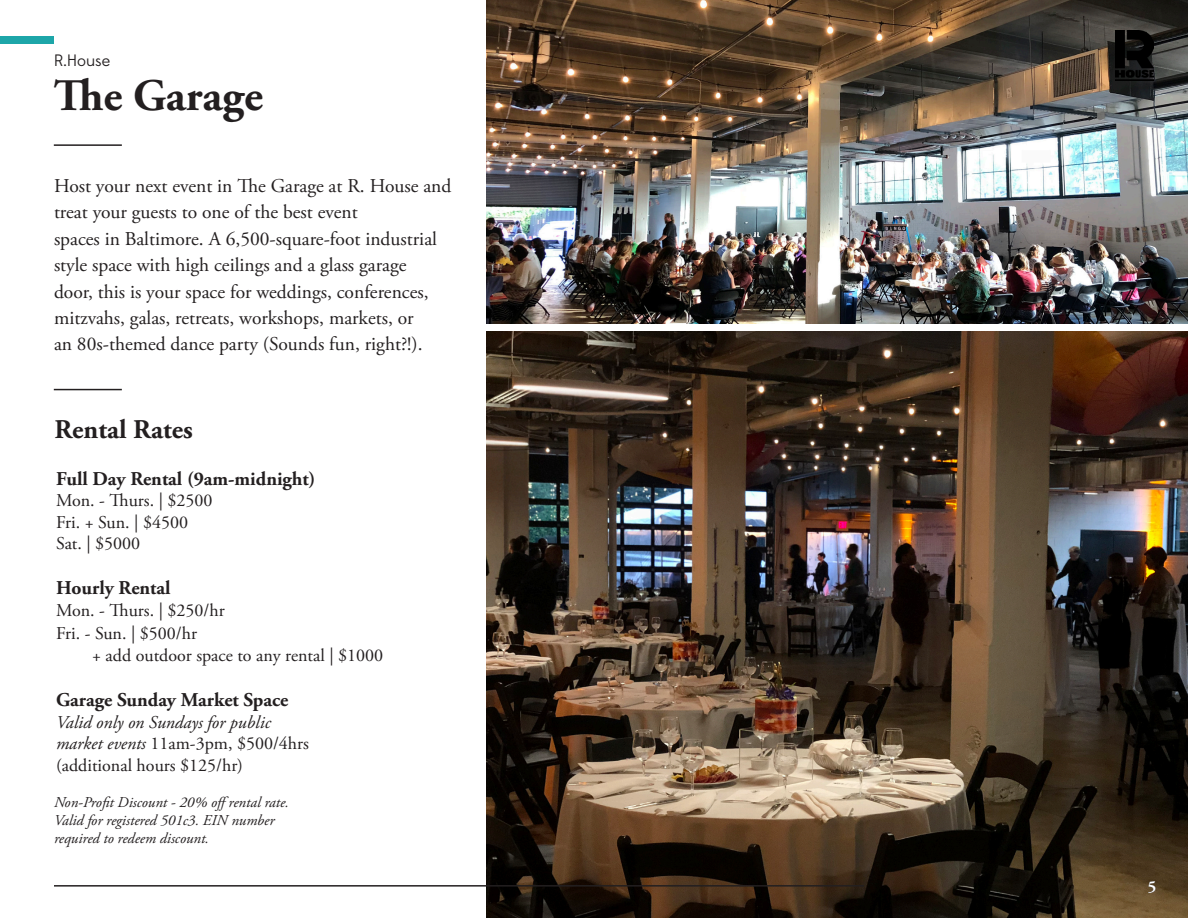
<style>
.page{position:relative;width:1188px;height:918px;background:#fff}
.page>*{position:absolute;margin:0;border:0;box-sizing:border-box;transform-origin:0 0}
.t1{font:700 45px "Adobe Garamond Pro";color:#231f20}
.t2{font:700 27px "Adobe Garamond Pro";color:#231f20}
.t3{font:19.5px/26.4px "Adobe Garamond Pro";color:#231f20}
.t4{font:700 19.5px "Adobe Garamond Pro";color:#231f20}
.t5{font:18px "Adobe Garamond Pro";color:#231f20}
.t6{font:italic 18px "Adobe Garamond Pro";color:#231f20}
.t7{font:16.5px "Edmondsans";color:#231f20}
.t8{font:700 16.5px "Adobe Garamond Pro";color:#fff}
.t9{font:italic 15px/18px "Adobe Garamond Pro";color:#231f20}
.s1{font-style:italic}
</style>
<div class="page">
<hr style="left:54px;top:144px;width:68px;height:2px;background:#231f20">
<hr style="left:54px;top:389px;width:68px;height:1px;background:#231f20">
<div style="left:0;top:36px;width:54px;height:7px;background:#1da6a9"></div>
<img style="left:486px;top:0;width:702px;height:324px">
<img style="left:486px;top:332px;width:702px;height:586px">
<hr style="left:54px;top:885px;width:810px;height:2px;background:#231f20">
<p class="t7" style="left:54px;top:51px;width:58px">R.House</p>
<p class="t1" style="left:54px;top:69px;width:211px">The Garage</p>
<p class="t3" style="left:54px;top:173px;width:399px">Host your next event in The Garage at R. House and treat your guests to one of the best event<br>spaces in Baltimore. A 6,500-square-foot industrial style space with high ceilings and a glass garage<br>door, this is your space for weddings, conferences, mitzvahs, galas, retreats, workshops, markets, or<br>an 80s-themed dance party (Sounds fun, right?!).</p>
<p class="t2" style="left:55px;top:414px;width:140px">Rental Rates</p>
<p class="t4" style="left:56px;top:467px;width:261px">Full Day Rental (9am-midnight)</p>
<p class="t5" style="left:56px;top:490px;width:158px">Mon. - Thurs. | $2500</p>
<p class="t5" style="left:56px;top:511px;width:133px">Fri. + Sun. | $4500</p>
<p class="t5" style="left:56px;top:533px;width:86px">Sat. | $5000</p>
<p class="t4" style="left:56px;top:577px;width:116px">Hourly Rental</p>
<p class="t5" style="left:56px;top:599px;width:170px">Mon. - Thurs. | $250/hr</p>
<p class="t5" style="left:56px;top:623px;width:142px">Fri. - Sun. | $500/hr</p>
<p class="t5" style="left:92px;top:644px;width:293px">+ add outdoor space to any rental | $1000</p>
<p class="t4" style="left:56px;top:688px;width:234px">Garage Sunday Market Space</p>
<p class="t6" style="left:56px;top:711px;width:216px">Valid only on Sundays for public</p>
<p class="t5" style="left:56px;top:733px;width:254px"><span class="s1">market events</span> 11am-3pm, $500/4hrs</p>
<p class="t5" style="left:56px;top:754px;width:188px">(additional hours $125/hr)</p>
<p class="t9" style="left:54px;top:794px;width:236px">Non-Profit Discount - 20% offrental rate.<br>Valid for registered 501c3. EIN number required to redeem discount.</p>
<p class="t8" style="left:1148px;top:877px;width:10px">5</p>
</div>
